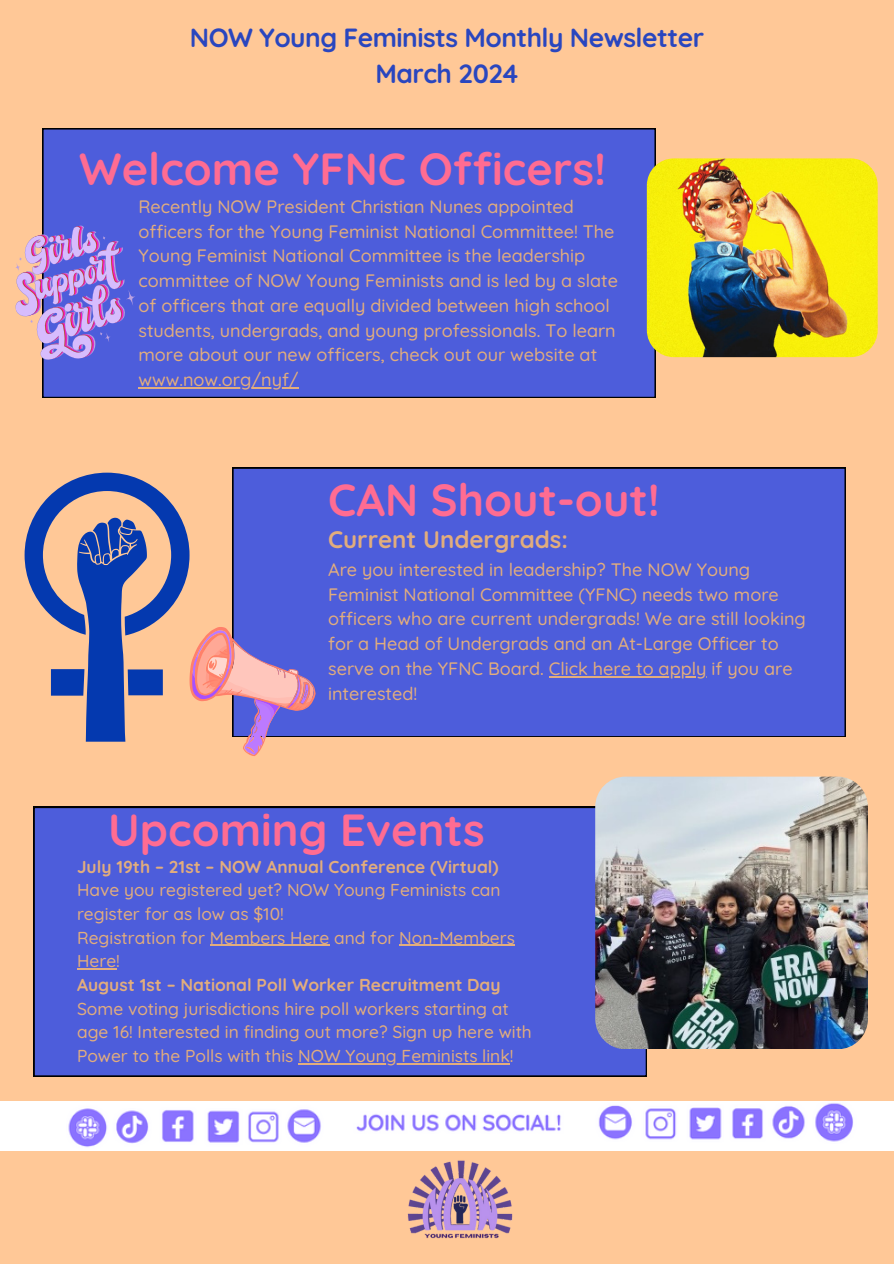
<style>
.page{position:relative;width:894px;height:1264px;background:#fff}
.page>*{position:absolute;margin:0;border:0;box-sizing:border-box;transform-origin:0 0}
.t1{font:700 45px "Quicksand";color:#ff6c92}
.t2{font:700 26.25px/36px "Quicksand";letter-spacing:-.02em;color:#2946bf;text-align:center}
.t3{font:700 24px "Quicksand";color:#e2ad7d}
.t4{font:500 18px/24.8px "Quicksand";color:#e2ad7d}
.t5{font:500 17.25px/23.7px "Quicksand";color:#e2ad7d}
.t6{font:700 17.25px "Quicksand";color:#e2ad7d}
</style>
<div class="page">
<div style="left:0;top:0;width:893px;height:1263px;background:#ffc897"></div>
<img style="left:0;top:1101px;width:893px;height:49px">
<img style="left:402px;top:1149px;width:115px;height:90px">
<div style="left:42px;top:128px;width:613px;height:269px;background:#4d5ddb"></div>
<div style="left:232px;top:467px;width:613px;height:269px;background:#4d5ddb"></div>
<div style="left:34px;top:807px;width:612px;height:268px;background:#4d5ddb"></div>
<svg style="left:15px;top:221px;width:123px;height:148px;background:#9e85d2"></svg>
<svg style="left:25px;top:472px;width:290px;height:284px"></svg>
<img style="left:595px;top:776px;width:272px;height:272px;border-radius:30px">
<img style="left:646px;top:158px;width:231px;height:199px;border-radius:27px">
<hr style="left:210px;top:944px;width:119px;height:2px;background:#e2ad7d">
<hr style="left:399px;top:944px;width:116px;height:2px;background:#e2ad7d">
<hr style="left:77px;top:968px;width:39px;height:1px;background:#e2ad7d">
<hr style="left:298px;top:1063px;width:211px;height:1px;background:#e2ad7d">
<hr style="left:548px;top:676px;width:158px;height:1px;background:#e2ad7d">
<hr style="left:138px;top:387px;width:160px;height:1px;background:#e2ad7d">
<p class="t2" style="left:190px;top:19px;width:515px">NOW Young Feminists Monthly Newsletter<br>March 2024</p>
<p class="t1" style="left:79px;top:140px;width:528px">Welcome YFNC Officers!</p>
<p class="t4" style="left:138px;top:194px;width:481px">Recently NOW President Christian Nunes appointed officers for the Young Feminist National Committee! The Young Feminist National Committee is the leadership committee of NOW Young Feminists and is led by a slate of officers that are equally divided between high school students, undergrads, and young professionals. To learn more about our new officers, check out our website at</p>
<p class="t4" style="left:138px;top:367px;width:162px">www.now.org/nyf/</p>
<p class="t1" style="left:328px;top:471px;width:333px">CAN Shout-out!</p>
<h1 class="t3" style="left:328px;top:524px;width:241px">Current Undergrads:</h1>
<p class="t4" style="left:328px;top:557px;width:479px">Are you interested in leadership? The NOW Young Feminist National Committee (YFNC) needs two more officers who are current undergrads! We are still looking for a Head of Undergrads and an At-Large Officer to serve on the YFNC Board. Click here to apply if you are</p>
<p class="t4" style="left:328px;top:680px;width:91px">interested!</p>
<p class="t1" style="left:108px;top:801px;width:378px">Upcoming Events</p>
<p class="t6" style="left:77px;top:855px;width:423px">July 19th – 21st – NOW Annual Conference (Virtual)</p>
<h1 class="t5" style="left:77px;top:878px;width:425px">Have you registered yet? NOW Young Feminists can register for as low as $10!</h1>
<p class="t5" style="left:77px;top:925px;width:439px">Registration for Members Here and for Non-Members<br>Here!</p>
<p class="t6" style="left:77px;top:973px;width:425px">August 1st – National Poll Worker Recruitment Day</p>
<p class="t5" style="left:77px;top:996px;width:456px">Some voting jurisdictions hire poll workers starting at age 16! Interested in finding out more? Sign up here with<br>Power to the Polls with this NOW Young Feminists link!</p>
</div>
